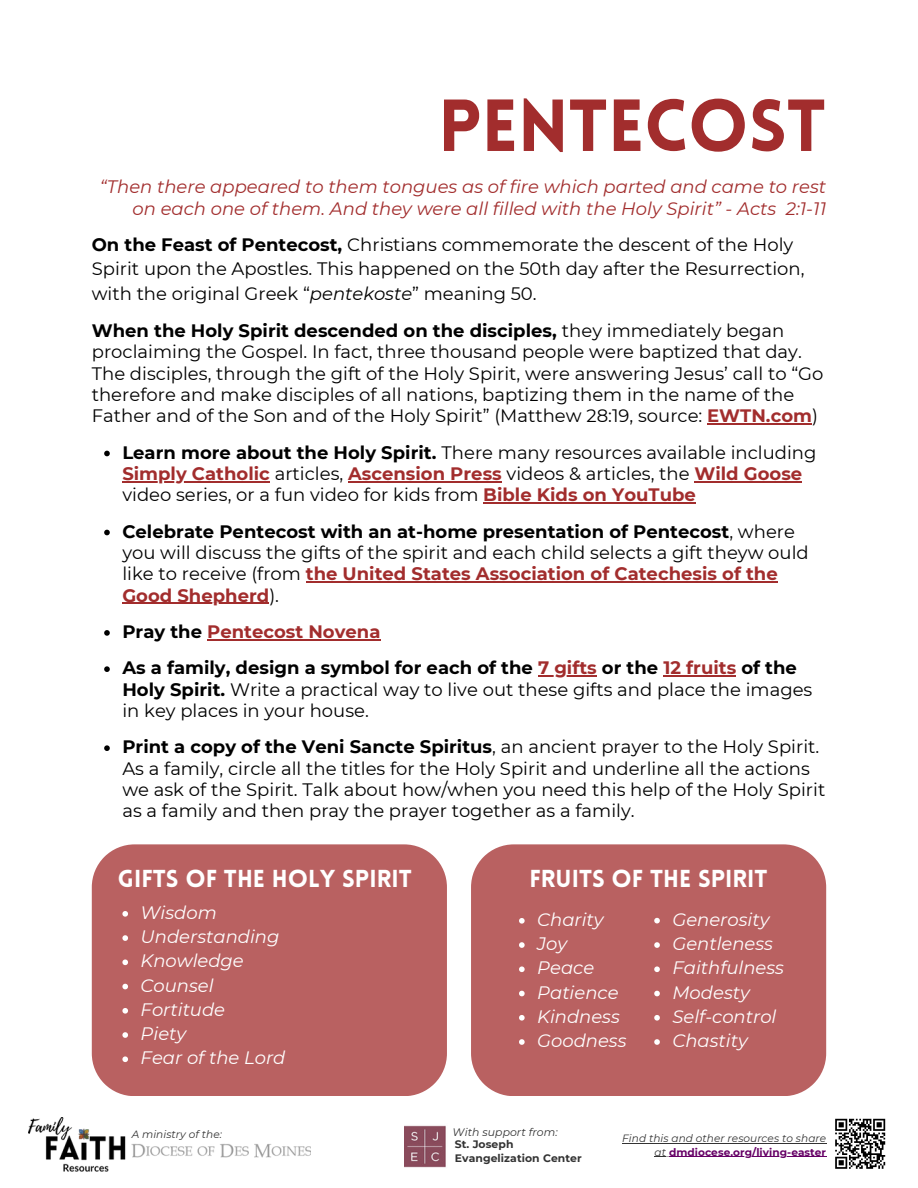
<style>
.page{position:relative;width:918px;height:1188px;background:#fff}
.page>*{position:absolute;margin:0;border:0;box-sizing:border-box;transform-origin:0 0}
.t1{font:900 72px "Lovelo";color:#a22d2d}
.t2{font:900 24px "Lovelo";color:#fff}
.t3{font:18px/21.3px "Montserrat";color:#000}
.t4{font:italic 18px "Montserrat";color:#fff}
.t5{font:italic 18px/21.3px "Montserrat";color:#a22d2d;text-align:right}
.t6{font:700 18px "Montserrat";color:#a22d2d}
.t7{font:italic 10.95px "Montserrat";letter-spacing:.005em;color:#333}
.t8{font:700 10.8px/13.5px "Montserrat";letter-spacing:.005em;color:#333}
.t9{font:italic 10.5px/13.2px "Montserrat";letter-spacing:.005em;color:#333;text-align:right}
.s1{font-weight:700}
.s2{font-style:italic}
.s3{font-weight:700;color:#a22d2d}
.s4{color:#000}
.s5{font-weight:700;font-style:normal;color:#606}
</style>
<div class="page">
<hr style="left:707px;top:423px;width:105px;height:2px;background:#a22d2d">
<img style="left:28px;top:1118px;width:98px;height:54px">
<img style="left:131px;top:1144px;width:180px;height:14px">
<img style="left:404px;top:1125px;width:42px;height:43px">
<svg style="left:104px;top:451px;width:6px;height:5px"></svg>
<hr style="left:122px;top:481px;width:148px;height:1px;background:#a22d2d">
<hr style="left:348px;top:481px;width:154px;height:1px;background:#a22d2d">
<hr style="left:694px;top:481px;width:108px;height:1px;background:#a22d2d">
<hr style="left:483px;top:502px;width:213px;height:2px;background:#a22d2d">
<div style="left:92px;top:844px;width:355px;height:252px;background:#b96161"></div>
<svg style="left:122px;top:911px;width:6px;height:6px"></svg>
<svg style="left:835px;top:1118px;width:51px;height:51px"></svg>
<hr style="left:622px;top:1143px;width:204px;height:1px;background:#333">
<svg style="left:655px;top:1156px;width:14px;height:1px"></svg>
<hr style="left:669px;top:1156px;width:129px;height:1px;background:#606">
<svg style="left:798px;top:1156px;width:28px;height:1px"></svg>
<div style="left:471px;top:844px;width:355px;height:252px;background:#b96161"></div>
<svg style="left:104px;top:530px;width:6px;height:5px"></svg>
<hr style="left:306px;top:581px;width:472px;height:2px;background:#a22d2d">
<hr style="left:122px;top:603px;width:147px;height:1px;background:#a22d2d">
<svg style="left:104px;top:630px;width:6px;height:6px"></svg>
<hr style="left:207px;top:639px;width:174px;height:1px;background:#a22d2d">
<svg style="left:104px;top:666px;width:6px;height:6px"></svg>
<hr style="left:538px;top:675px;width:59px;height:1px;background:#a22d2d">
<hr style="left:663px;top:675px;width:73px;height:1px;background:#a22d2d">
<svg style="left:104px;top:745px;width:6px;height:6px"></svg>
<svg style="left:122px;top:935px;width:6px;height:6px"></svg>
<svg style="left:122px;top:959px;width:6px;height:6px"></svg>
<svg style="left:122px;top:984px;width:6px;height:5px"></svg>
<svg style="left:122px;top:1008px;width:6px;height:6px"></svg>
<svg style="left:122px;top:1032px;width:6px;height:6px"></svg>
<svg style="left:122px;top:1056px;width:6px;height:6px"></svg>
<svg style="left:519px;top:918px;width:6px;height:6px"></svg>
<svg style="left:519px;top:942px;width:6px;height:6px"></svg>
<svg style="left:519px;top:966px;width:6px;height:6px"></svg>
<svg style="left:519px;top:991px;width:6px;height:5px"></svg>
<svg style="left:519px;top:1015px;width:6px;height:6px"></svg>
<svg style="left:519px;top:1039px;width:6px;height:6px"></svg>
<svg style="left:654px;top:918px;width:6px;height:5px"></svg>
<svg style="left:654px;top:942px;width:6px;height:6px"></svg>
<svg style="left:654px;top:966px;width:6px;height:6px"></svg>
<svg style="left:654px;top:991px;width:6px;height:5px"></svg>
<svg style="left:654px;top:1015px;width:6px;height:6px"></svg>
<svg style="left:654px;top:1039px;width:6px;height:6px"></svg>
<p class="t1" style="left:438px;top:97px;width:389px">PENTECOST</p>
<p class="t5" style="left:100px;top:176px;width:728px">“Then there appeared to them tongues as of fire which parted and came to rest on each one of them. And they were all filled with the Holy Spirit” - Acts 2:1-11</p>
<p class="t3" style="left:92px;top:232px;width:714px;line-height:24.8px"><span class="s1">On the Feast of Pentecost,</span> Christians commemorate the descent of the Holy<br>Spirit upon the Apostles. This happened on the 50th day after the Resurrection, with the original Greek “<span class="s2">pentekoste</span>” meaning 50.</p>
<p class="t3" style="left:92px;top:320px;width:733px"><span class="s1">When the Holy Spirit descended on the disciples,</span> they immediately began proclaiming the Gospel. In fact, three thousand people were baptized that day.<br>The disciples, through the gift of the Holy Spirit, were answering Jesus’ call to “Go therefore and make disciples of all nations, baptizing them in the name of the Father and of the Son and of the Holy Spirit” (Matthew 28:19, source: <span class="s3">EWTN.com</span>)</p>
<p class="t3" style="left:122px;top:441px;width:696px"><span class="s1">Learn more about the Holy Spirit.</span> There many resources available including<br><span class="s3">Simply Catholic</span> articles, <span class="s3">Ascension Press</span> videos &amp; articles, the <span class="s3">Wild Goose </span>video series, or a fun video for kids from <span class="s3">Bible Kids on YouTube</span></p>
<p class="t3" style="left:122px;top:520px;width:688px"><span class="s1">Celebrate Pentecost with an at-home presentation of Pentecost</span>, where you will discuss the gifts of the spirit and each child selects a gift theyw ould like to receive (from <span class="s3">the United States Association of Catechesis of the Good Shepherd</span>).</p>
<p class="t6" style="left:122px;top:621px;width:260px"><span class="s4">Pray the</span> Pentecost Novena</p>
<p class="t3" style="left:122px;top:657px;width:692px"><span class="s1">As a family, design a symbol for each of the</span> <span class="s3">7 gifts</span> <span class="s1">or the</span> <span class="s3">12 fruits</span> <span class="s1">of the<br>Holy Spirit.</span> Write a practical way to live out these gifts and place the images in key places in your house.</p>
<p class="t3" style="left:122px;top:736px;width:704px"><span class="s1">Print a copy of the Veni Sancte Spiritus</span>, an ancient prayer to the Holy Spirit.<br>As a family, circle all the titles for the Holy Spirit and underline all the actions we ask of the Spirit. Talk about how/when you need this help of the Holy Spirit as a family and then pray the prayer together as a family.</p>
<p class="t2" style="left:118px;top:869px;width:295px">GIFTS OF THE HOLY SPIRIT</p>
<p class="t4" style="left:141px;top:901px;width:78px">Wisdom</p>
<p class="t4" style="left:141px;top:926px;width:140px">Understanding</p>
<p class="t4" style="left:141px;top:950px;width:105px">Knowledge</p>
<p class="t4" style="left:141px;top:974px;width:75px">Counsel</p>
<p class="t4" style="left:141px;top:998px;width:86px">Fortitude</p>
<p class="t4" style="left:141px;top:1023px;width:47px">Piety</p>
<p class="t4" style="left:141px;top:1047px;width:146px">Fear of the Lord</p>
<p class="t2" style="left:530px;top:869px;width:240px">FRUITS OF THE SPIRIT</p>
<p class="t4" style="left:537px;top:908px;width:68px">Charity</p>
<p class="t4" style="left:537px;top:933px;width:32px">Joy</p>
<p class="t4" style="left:537px;top:957px;width:59px">Peace</p>
<p class="t4" style="left:537px;top:981px;width:83px">Patience</p>
<p class="t4" style="left:537px;top:1005px;width:84px">Kindness</p>
<p class="t4" style="left:537px;top:1030px;width:91px">Goodness</p>
<p class="t4" style="left:672px;top:908px;width:99px">Generosity</p>
<p class="t4" style="left:672px;top:933px;width:102px">Gentleness</p>
<p class="t4" style="left:672px;top:957px;width:113px">Faithfulness</p>
<p class="t4" style="left:672px;top:981px;width:79px">Modesty</p>
<p class="t4" style="left:672px;top:1005px;width:106px">Self-control</p>
<p class="t4" style="left:672px;top:1030px;width:77px">Chastity</p>
<p class="t9" style="left:132px;top:1128px;width:92px">A ministry of the:</p>
<p class="t7" style="left:453px;top:1125px;width:107px">With support from:</p>
<p class="t8" style="left:455px;top:1137px;width:129px">St. Joseph<br>Evangelization Center</p>
<p class="t9" style="left:622px;top:1132px;width:206px">Find this and other resources to share at <span class="s5">dmdiocese.org/living-easter</span></p>
</div>
